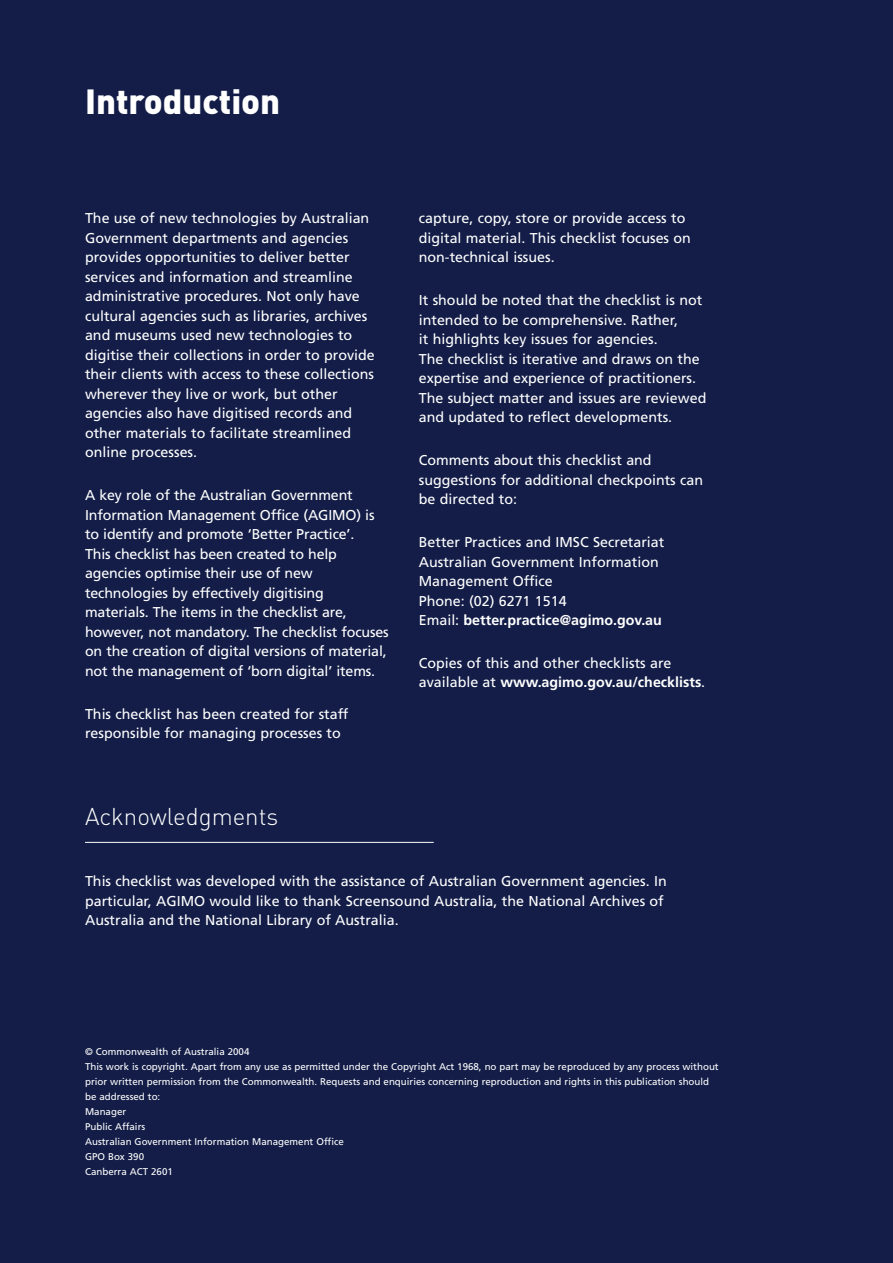
<style>
.page{position:relative;width:893px;height:1263px;background:#131d47}
.page>*{position:absolute;margin:0;border:0;box-sizing:border-box;transform-origin:0 0}
.t1{font:900 34.5px "DIN";color:#fff}
.t2{font:300 24px "DIN";color:#fff}
.t3{font:14.25px/19.5px "Frutiger LT Std";color:#fff}
.t4{font:9.75px/15px "Frutiger LT Std";color:#fff}
.s1{font-weight:700}
</style>
<div class="page">
<hr style="left:85px;top:842px;width:349px;height:1px;background:#fff">
<h1 class="t1" style="left:85px;top:78px;width:197px">Introduction</h1>
<p class="t3" style="left:85px;top:209px;width:291px">The use of new technologies by Australian Government departments and agencies provides opportunities to deliver better services and information and streamline administrative procedures. Not only have cultural agencies such as libraries, archives and museums used new technologies to digitise their collections in order to provide their clients with access to these collections wherever they live or work, but other agencies also have digitised records and other materials to facilitate streamlined online processes.</p>
<p class="t3" style="left:85px;top:486px;width:305px">A key role of the Australian Government Information Management Office (AGIMO) is to identify and promote ‘Better Practice’.<br>This checklist has been created to help agencies optimise their use of new technologies by effectively digitising materials. The items in the checklist are, however, not mandatory. The checklist focuses on the creation of digital versions of material, not the management of ‘born digital’ items.</p>
<p class="t3" style="left:85px;top:704px;width:265px">This checklist has been created for staff responsible for managing processes to</p>
<h2 class="t2" style="left:85px;top:802px;width:195px">Acknowledgments</h2>
<p class="t3" style="left:419px;top:209px;width:274px">capture, copy, store or provide access to digital material. This checklist focuses on non-technical issues.</p>
<p class="t3" style="left:419px;top:291px;width:289px">It should be noted that the checklist is not intended to be comprehensive. Rather,<br>it highlights key issues for agencies.<br>The checklist is iterative and draws on the expertise and experience of practitioners.<br>The subject matter and issues are reviewed and updated to reflect developments.</p>
<p class="t3" style="left:419px;top:450px;width:286px">Comments about this checklist and suggestions for additional checkpoints can be directed to:</p>
<p class="t3" style="left:419px;top:532px;width:247px">Better Practices and IMSC Secretariat<br>Australian Government Information<br>Management Office<br>Phone: (02) 6271 1514<br>Email: <span class="s1">better.practice@agimo.gov.au</span></p>
<p class="t3" style="left:419px;top:653px;width:288px">Copies of this and other checklists are available at <span class="s1">www.agimo.gov.au/checklists</span>.</p>
<p class="t3" style="left:85px;top:872px;width:583px">This checklist was developed with the assistance of Australian Government agencies. In particular, AGIMO would like to thank Screensound Australia, the National Archives of<br>Australia and the National Library of Australia.</p>
<p class="t4" style="left:85px;top:1044px;width:635px">© Commonwealth of Australia 2004<br>This work is copyright. Apart from any use as permitted under the Copyright Act 1968, no part may be reproduced by any process without prior written permission from the Commonwealth. Requests and enquiries concerning reproduction and rights in this publication should be addressed to:<br>Manager<br>Public Affairs<br>Australian Government Information Management Office<br>GPO Box 390<br>Canberra ACT 2601</p>
</div>
